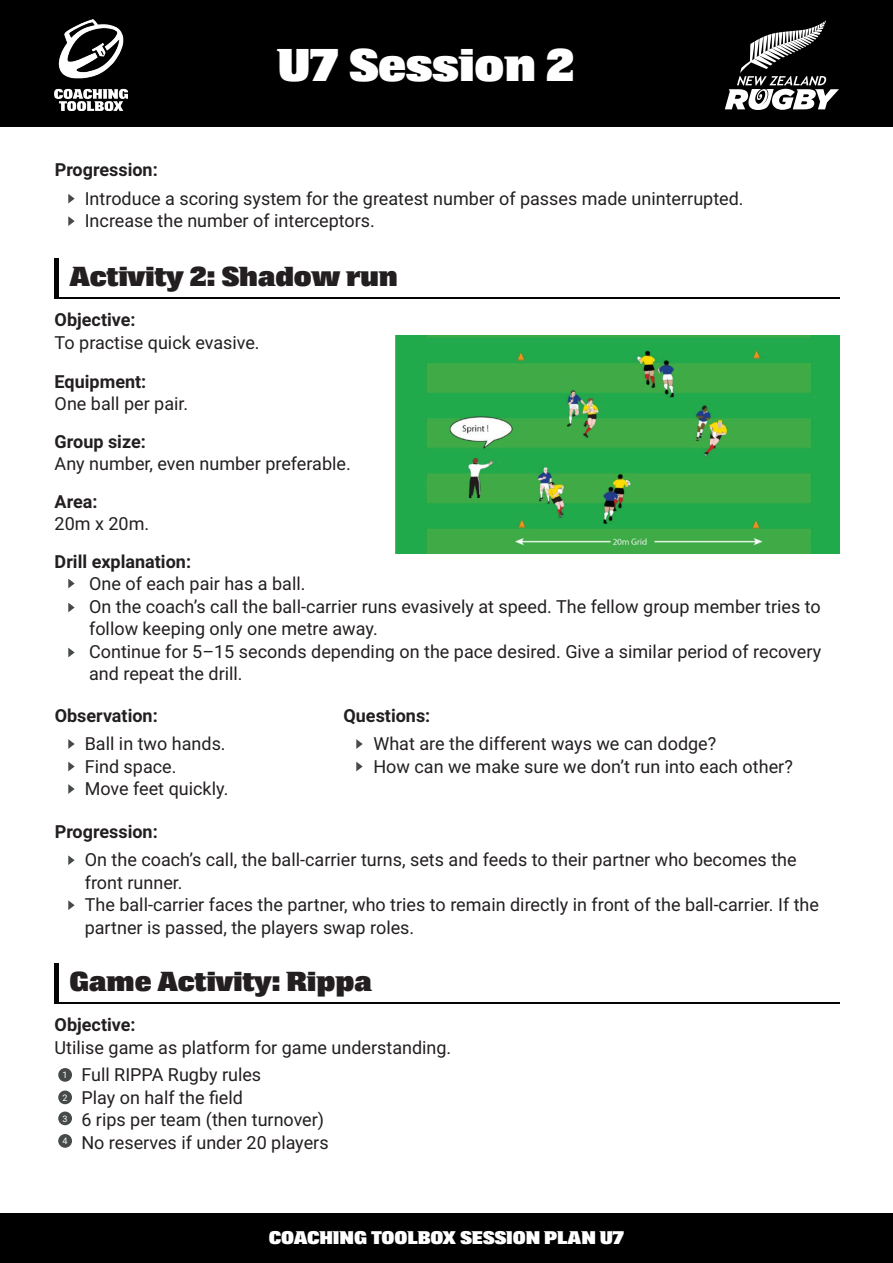
<style>
.page{position:relative;width:893px;height:1263px;background:#fff}
.page>*{position:absolute;margin:0;border:0;box-sizing:border-box;transform-origin:0 0}
.t1{font:700 45px "NZ Rugby Chisel";color:#fff}
.t2{font:700 27px "NZ Rugby Chisel";color:#231f20}
.t3{font:18px/22.5px "Roboto";color:#231f20}
.t4{font:700 18px "Roboto";color:#231f20}
.t5{font:700 18px "NZ Rugby Chisel";color:#fff}
.t6{font:9px "Roboto";color:#fff}
</style>
<div class="page">
<div style="left:0;top:0;width:893px;height:126px;background:#000"></div>
<svg style="left:725px;top:20px;width:114px;height:90px"></svg>
<div style="left:0;top:1213px;width:893px;height:50px;background:#000"></div>
<img style="left:55px;top:20px;width:72px;height:91px">
<hr style="left:55px;top:297px;width:785px;height:1px;background:#040503">
<hr style="left:55px;top:1002px;width:785px;height:1px;background:#040503">
<svg style="left:68px;top:739px;width:7px;height:10px"></svg>
<svg style="left:68px;top:579px;width:7px;height:9px"></svg>
<svg style="left:356px;top:739px;width:7px;height:10px"></svg>
<svg style="left:68px;top:762px;width:7px;height:9px"></svg>
<svg style="left:68px;top:784px;width:7px;height:10px"></svg>
<svg style="left:68px;top:603px;width:7px;height:9px"></svg>
<svg style="left:68px;top:648px;width:7px;height:9px"></svg>
<svg style="left:356px;top:762px;width:7px;height:9px"></svg>
<img style="left:396px;top:336px;width:444px;height:217px">
<hr style="left:55px;top:258px;width:4px;height:40px;background:#040503">
<hr style="left:55px;top:963px;width:4px;height:40px;background:#040503">
<svg style="left:68px;top:194px;width:7px;height:9px"></svg>
<svg style="left:68px;top:855px;width:7px;height:10px"></svg>
<svg style="left:68px;top:216px;width:7px;height:10px"></svg>
<svg style="left:68px;top:900px;width:7px;height:10px"></svg>
<div style="left:58px;top:1068px;width:14px;height:14px;background:#474a4a;border-radius:50%"></div>
<div style="left:58px;top:1090px;width:14px;height:14px;background:#474a4a;border-radius:50%"></div>
<div style="left:58px;top:1111px;width:14px;height:14px;background:#474a4a;border-radius:50%"></div>
<div style="left:58px;top:1134px;width:14px;height:14px;background:#474a4a;border-radius:50%"></div>
<p class="t4" style="left:55px;top:157px;width:105px">Progression:</p>
<p class="t1" style="left:278px;top:39px;width:298px">U7 Session 2</p>
<p class="t3" style="left:85px;top:186px;width:660px">Introduce a scoring system for the greatest number of passes made uninterrupted.</p>
<p class="t3" style="left:85px;top:209px;width:292px">Increase the number of interceptors.</p>
<p class="t2" style="left:70px;top:261px;width:330px">Activity 2: Shadow run</p>
<p class="t4" style="left:55px;top:307px;width:83px">Objective:</p>
<p class="t3" style="left:55px;top:330px;width:207px">To practise quick evasive.</p>
<p class="t4" style="left:55px;top:369px;width:93px">Equipment:</p>
<p class="t3" style="left:55px;top:392px;width:135px">One ball per pair.</p>
<p class="t4" style="left:55px;top:429px;width:93px">Group size:</p>
<p class="t3" style="left:55px;top:452px;width:298px">Any number, even number preferable.</p>
<p class="t4" style="left:55px;top:489px;width:44px">Area:</p>
<p class="t3" style="left:55px;top:512px;width:96px">20m x 20m.</p>
<p class="t4" style="left:55px;top:549px;width:138px">Drill explanation:</p>
<p class="t3" style="left:89px;top:572px;width:218px">One of each pair has a ball.</p>
<p class="t3" style="left:89px;top:594px;width:733px">On the coach’s call the ball-carrier runs evasively at speed. The fellow group member tries to follow keeping only one metre away.</p>
<p class="t3" style="left:89px;top:639px;width:733px">Continue for 5–15 seconds depending on the pace desired. Give a similar period of recovery and repeat the drill.</p>
<p class="t4" style="left:55px;top:702px;width:105px">Observation:</p>
<p class="t3" style="left:85px;top:732px;width:142px">Ball in two hands.</p>
<p class="t3" style="left:85px;top:754px;width:93px">Find space.</p>
<p class="t3" style="left:85px;top:777px;width:145px">Move feet quickly.</p>
<p class="t4" style="left:55px;top:819px;width:105px">Progression:</p>
<p class="t4" style="left:343px;top:702px;width:88px">Questions:</p>
<p class="t3" style="left:373px;top:732px;width:344px">What are the different ways we can dodge?</p>
<p class="t3" style="left:373px;top:754px;width:421px">How can we make sure we don’t run into each other?</p>
<p class="t3" style="left:85px;top:848px;width:713px">On the coach’s call, the ball-carrier turns, sets and feeds to their partner who becomes the front runner.</p>
<p class="t3" style="left:85px;top:893px;width:736px">The ball-carrier faces the partner, who tries to remain directly in front of the ball-carrier. If the partner is passed, the players swap roles.</p>
<p class="t2" style="left:70px;top:966px;width:304px">Game Activity: Rippa</p>
<p class="t4" style="left:55px;top:1012px;width:83px">Objective:</p>
<p class="t3" style="left:55px;top:1035px;width:398px">Utilise game as platform for game understanding.</p>
<p class="t6" style="left:62px;top:1069px;width:7px">1</p>
<p class="t6" style="left:62px;top:1091px;width:7px">2</p>
<p class="t6" style="left:62px;top:1112px;width:7px">3</p>
<p class="t6" style="left:62px;top:1135px;width:7px">4</p>
<p class="t3" style="left:81px;top:1063px;width:181px">Full RIPPA Rugby rules</p>
<p class="t3" style="left:81px;top:1085px;width:163px">Play on half the field</p>
<p class="t3" style="left:81px;top:1108px;width:244px">6 rips per team (then turnover)</p>
<p class="t3" style="left:81px;top:1130px;width:249px">No reserves if under 20 players</p>
<p class="t5" style="left:269px;top:1227px;width:357px">COACHING TOOLBOX SESSION PLAN U7</p>
</div>
